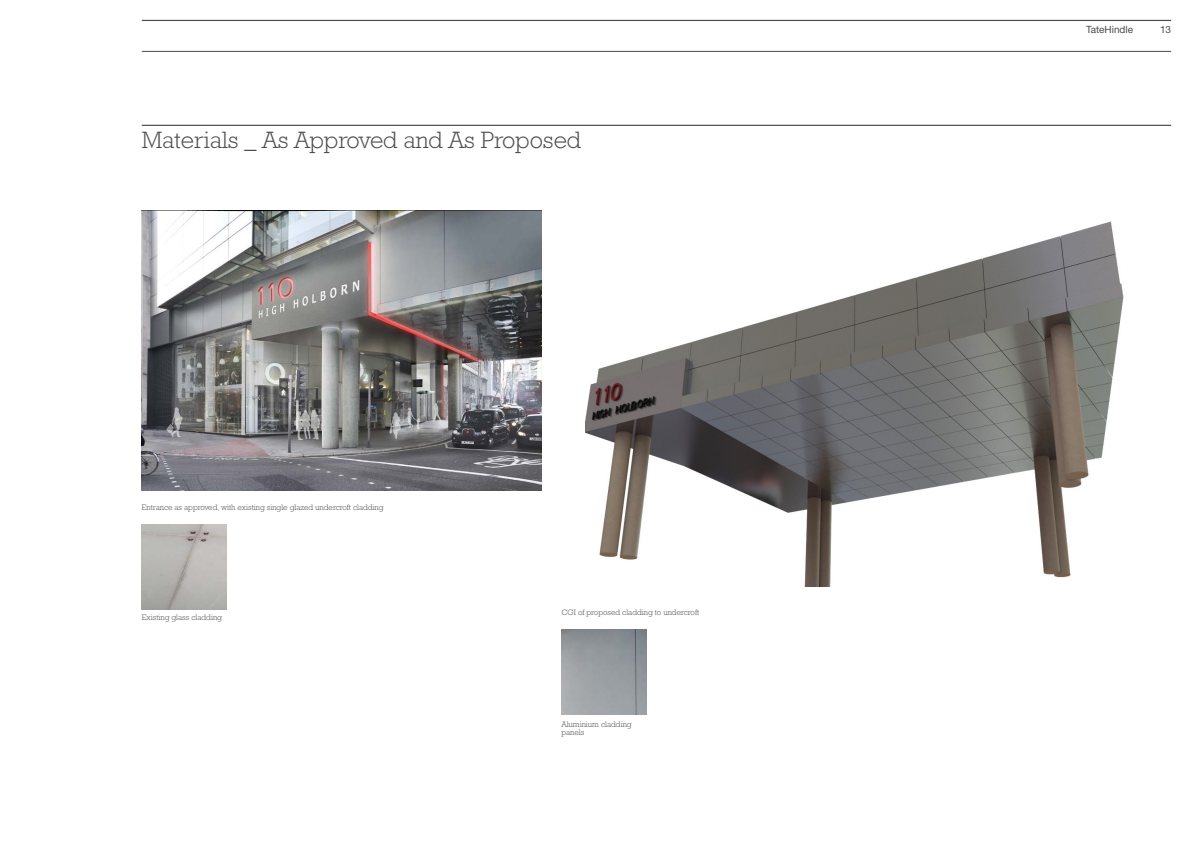
<style>
.page{position:relative;width:1191px;height:842px;background:#fff}
.page>*{position:absolute;margin:0;border:0;box-sizing:border-box;transform-origin:0 0}
.TH_Main_Heading_Rock{font:300 24px "Rockwell Std";color:#4d4b4b}
.t1{font:10px "Helvetica Neue LT Std";color:#4d4b4b}
.TH_Caption{font:300 8px/8px "Rockwell Std";color:#4d4b4b}
</style>
<div class="page">
<img style="left:142px;top:210px;width:399px;height:280px">
<hr style="left:142px;top:125px;width:1029px;height:1px;background:#4d4b4b">
<img style="left:586px;top:221px;width:538px;height:365px">
<img style="left:142px;top:524px;width:85px;height:85px">
<img style="left:561px;top:629px;width:85px;height:85px">
<hr style="left:142px;top:20px;width:1029px;height:1px;background:#4d4b4b">
<hr style="left:142px;top:51px;width:1029px;height:1px;background:#4d4b4b">
<p class="TH_Main_Heading_Rock" style="left:142px;top:126px;width:441px">Materials _ As Approved and As Proposed</p>
<p class="TH_Caption" style="left:142px;top:503px;width:243px">Entrance as approved, with existing single glazed undercroft cladding</p>
<p class="TH_Caption" style="left:142px;top:614px;width:82px">Existing glass cladding</p>
<p class="TH_Caption" style="left:561px;top:608px;width:139px">CGI of proposed cladding to undercroft</p>
<p class="TH_Caption" style="left:561px;top:720px;width:72px">Aluminium cladding panels</p>
<p class="t1" style="left:1086px;top:24px;width:49px">TateHindle</p>
<p class="t1" style="left:1160px;top:24px;width:13px">13</p>
</div>
